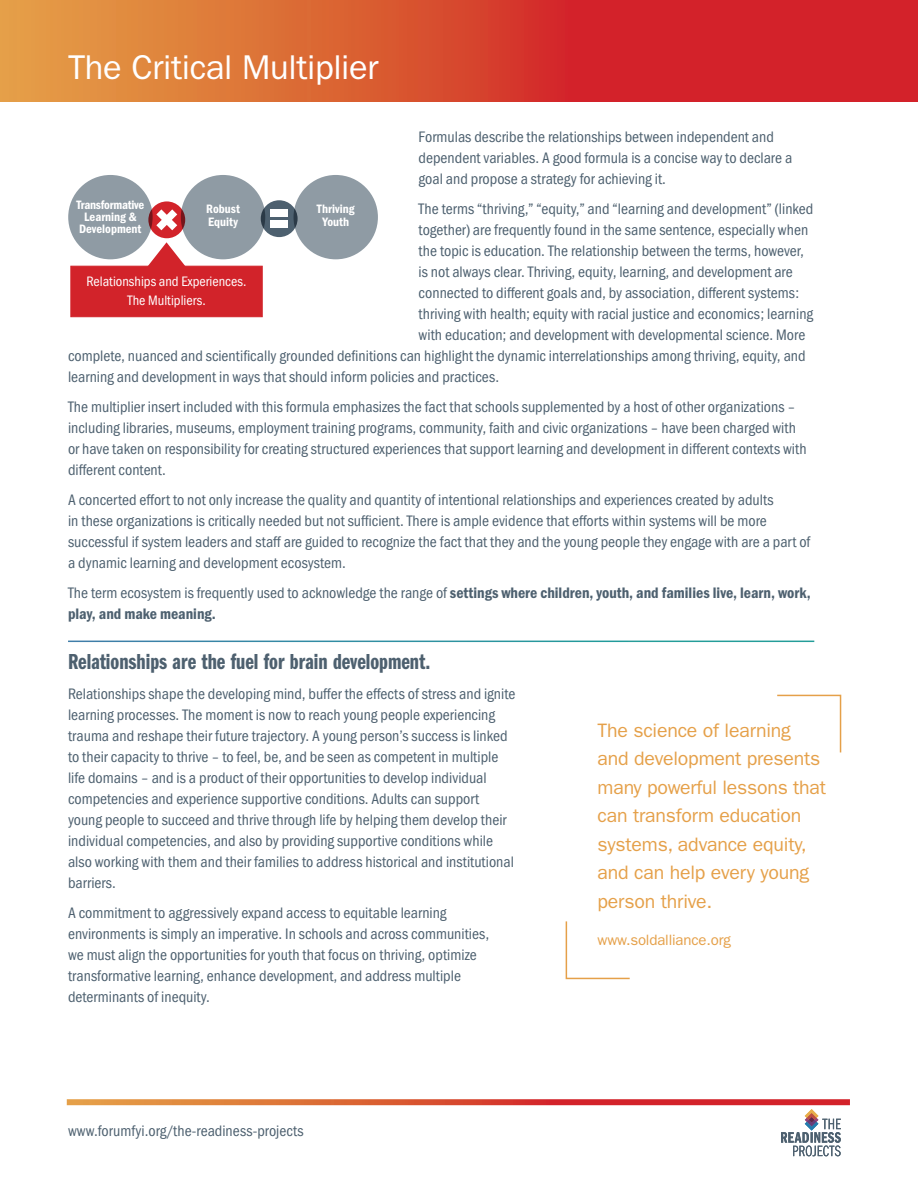
<style>
.page{position:relative;width:918px;height:1188px;background:#fff}
.page>*{position:absolute;margin:0;border:0;box-sizing:border-box;transform-origin:0 0}
.SUB_HEAD_REVERSE{font:34.5px "ITC Franklin Gothic Std";letter-spacing:-.01em;color:#fff}
.SUB_2_RULE_copy{font:22.5px "Franklin Gothic URW Com Dem";color:#4d606f}
.FRANKLINE_BOOK_SIDEB{font:19.5px/28.5px "ITC Franklin Gothic Std";letter-spacing:-.01em;color:#e5a049}
.body{font:15.75px/21px "Franklin Gothic URW Cond";color:#4d606f}
.body-2{font:15.75px/21px "Franklin Gothic URW Con Dem";color:#4d606f}
.FRANKLINE_BOOK_SIDEB-2{font:15px "ITC Franklin Gothic Std";letter-spacing:-.01em;color:#e5a049}
.body-3{font:14.25px "Franklin Gothic URW Cond";color:#fff}
.t1{font:12.6px/12.1px "Franklin Gothic URW Con Dem";color:#fff;text-align:center}
.s1{font-family:"Franklin Gothic URW Cond"}
</style>
<div class="page">
<svg style="left:67px;top:1099px;width:783px;height:6px;background:#da5539"></svg>
<svg style="left:0;top:0;width:918px;height:102px;background:#d84f32"></svg>
<svg style="left:565px;top:921px;width:65px;height:59px"></svg>
<svg style="left:777px;top:694px;width:65px;height:59px"></svg>
<div style="left:261px;top:200px;width:37px;height:37px;background:#4d606f;border-radius:50%"></div>
<div style="left:270px;top:210px;width:18px;height:7px;background:#fff"></div>
<div style="left:270px;top:221px;width:18px;height:7px;background:#fff"></div>
<div style="left:181px;top:175px;width:84px;height:84px;background:#8f9ba4;border-radius:50%"></div>
<div style="left:68px;top:175px;width:85px;height:84px;background:#8f9ba4;border-radius:50%"></div>
<div style="left:294px;top:175px;width:84px;height:84px;background:#8f9ba4;border-radius:50%"></div>
<svg style="left:147px;top:242px;width:39px;height:24px"></svg>
<div style="left:71px;top:266px;width:192px;height:51px;background:#d2232a;border:1px solid #d2232a"></div>
<svg style="left:148px;top:201px;width:37px;height:37px"></svg>
<svg style="left:156px;top:208px;width:21px;height:22px"></svg>
<svg style="left:781px;top:1109px;width:60px;height:47px"></svg>
<p class="SUB_HEAD_REVERSE" style="left:68px;top:48px;width:312px">The Critical Multiplier</p>
<p class="body" style="left:419px;top:125px;width:375px">Formulas describe the relationships between independent and dependent variables. A good formula is a concise way to declare a goal and propose a strategy for achieving it.</p>
<p class="body" style="left:419px;top:197px;width:396px">The terms “thriving,” “equity,” and “learning and development” (linked</p>
<p class="body" style="left:419px;top:218px;width:391px">together) are frequently found in the same sentence, especially when</p>
<p class="body" style="left:419px;top:239px;width:387px">the topic is education. The relationship between the terms, however,</p>
<p class="body" style="left:419px;top:260px;width:376px">is not always clear. Thriving, equity, learning, and development are</p>
<p class="body" style="left:419px;top:281px;width:382px">connected to different goals and, by association, different systems:</p>
<p class="body" style="left:419px;top:302px;width:396px">thriving with health; equity with racial justice and economics; learning</p>
<p class="body" style="left:419px;top:323px;width:388px">with education; and development with developmental science. More</p>
<p class="body" style="left:68px;top:344px;width:739px">complete, nuanced and scientifically grounded definitions can highlight the dynamic interrelationships among thriving, equity, and</p>
<p class="body" style="left:68px;top:365px;width:433px">learning and development in ways that should inform policies and practices.</p>
<p class="body" style="left:68px;top:395px;width:740px">The multiplier insert included with this formula emphasizes the fact that schools supplemented by a host of other organizations – including libraries, museums, employment training programs, community, faith and civic organizations – have been charged with or have taken on responsibility for creating structured experiences that support learning and development in different contexts with different content.</p>
<p class="body" style="left:68px;top:488px;width:744px">A concerted effort to not only increase the quality and quantity of intentional relationships and experiences created by adults<br>in these organizations is critically needed but not sufficient. There is ample evidence that efforts within systems will be more successful if system leaders and staff are guided to recognize the fact that they and the young people they engage with are a part of a dynamic learning and development ecosystem.</p>
<p class="body-2" style="left:68px;top:581px;width:744px"><span class="s1">The term ecosystem is frequently used to acknowledge the range of</span> settings where children, youth, and families live, learn, work, play, and make meaning.</p>
<p class="SUB_2_RULE_copy" style="left:68px;top:646px;width:364px">Relationships are the fuel for brain development.</p>
<p class="body" style="left:68px;top:682px;width:449px">Relationships shape the developing mind, buffer the effects of stress and ignite learning processes. The moment is now to reach young people experiencing trauma and reshape their future trajectory. A young person’s success is linked to their capacity to thrive – to feel, be, and be seen as competent in multiple life domains – and is a product of their opportunities to develop individual competencies and experience supportive conditions. Adults can support young people to succeed and thrive through life by helping them develop their individual competencies, and also by providing supportive conditions while also working with them and their families to address historical and institutional barriers.</p>
<p class="body" style="left:68px;top:901px;width:423px">A commitment to aggressively expand access to equitable learning environments is simply an imperative. In schools and across communities, we must align the opportunities for youth that focus on thriving, optimize transformative learning, enhance development, and address multiple determinants of inequity.</p>
<p class="t1" style="left:76px;top:198px;width:69px">Transformative<br>Learning &amp;<br>Development</p>
<p class="t1" style="left:317px;top:203px;width:39px">Thriving<br>Youth</p>
<p class="t1" style="left:206px;top:203px;width:35px;text-align:left">Robust<br>Equity</p>
<p class="body-3" style="left:86px;top:271px;width:162px">Relationships and Experiences.</p>
<p class="body-3" style="left:127px;top:290px;width:80px">The Multipliers.</p>
<p class="FRANKLINE_BOOK_SIDEB" style="left:598px;top:716px;width:230px">The science of learning and development presents many powerful lessons that can transform education systems, advance equity, and can help every young person thrive.</p>
<p class="FRANKLINE_BOOK_SIDEB-2" style="left:598px;top:932px;width:135px">www.soldalliance.org</p>
<p class="body" style="left:68px;top:1119px;width:237px">www.forumfyi.org/the-readiness-projects</p>
</div>
